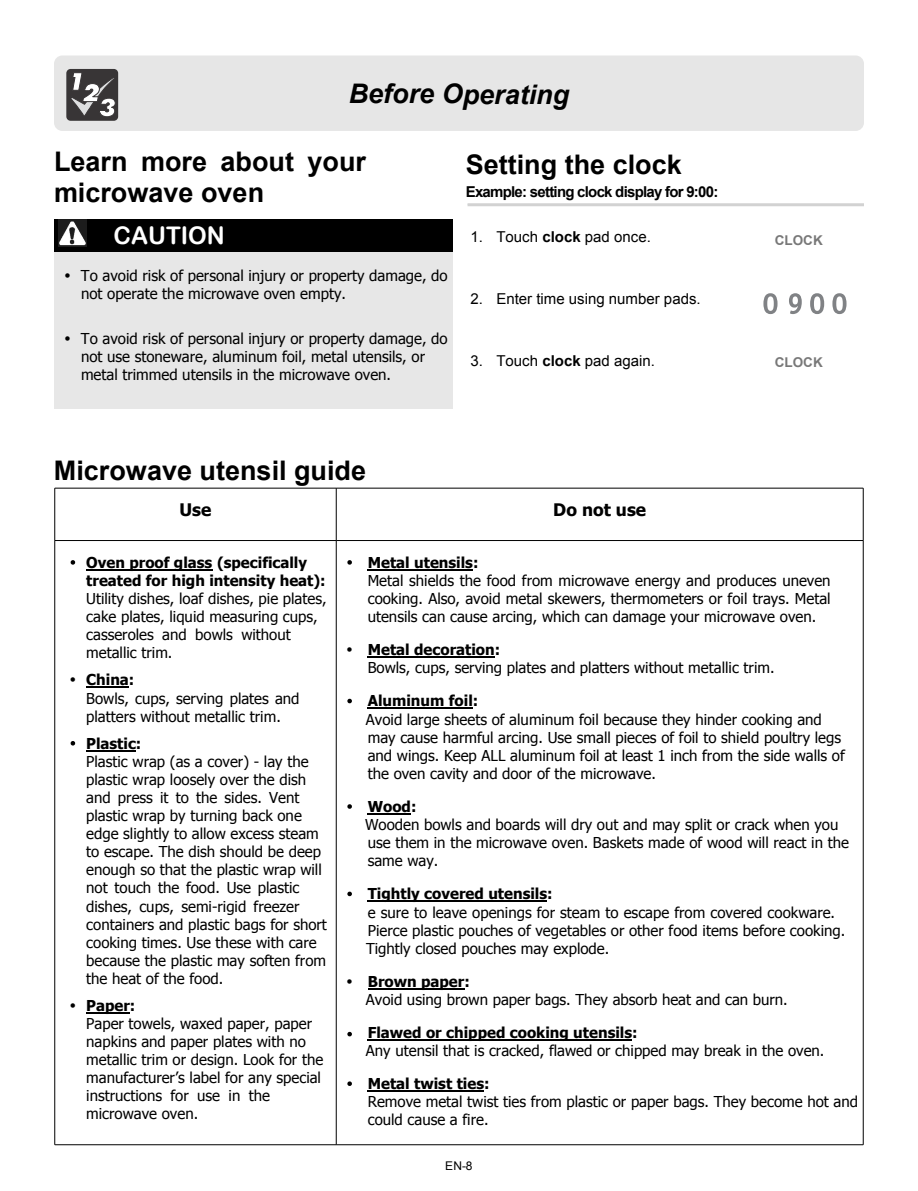
<style>
.page{position:relative;width:918px;height:1191px;background:#fff}
.page>*{position:absolute;margin:0;border:0;box-sizing:border-box;transform-origin:0 0}
.t1{font:700 27px/30.9px "Arial";color:#000}
.t2{font:italic 700 27px "Arial";color:#000}
.t3{font:24.3px "Arial Rounded MT Bold";color:#fff}
.t4{font:700 17.25px "Tahoma";color:#000}
.t5{font:15px/18.1px "Tahoma";color:#000}
.t6{font:700 15px/18.1px "Tahoma";color:#000}
.t7{font:15px "Arial";color:#000}
.t8{font:700 15px "Arial";letter-spacing:-.05em;color:#000}
.t9{font:700 13.5px "Arial";color:#787878}
.t10{font:12px "Arial";color:#000}
.s1{font-weight:700}
</style>
<div class="page">
<div style="left:54px;top:56px;width:810px;height:75px;background:#e6e6e6;border-radius:8px"></div>
<div style="left:54px;top:219px;width:398px;height:33px;background:#000"></div>
<img style="left:59px;top:220px;width:28px;height:27px">
<div style="left:54px;top:252px;width:398px;height:157px;background:#e7e7e7"></div>
<svg style="left:71px;top:560px;width:4px;height:5px"></svg>
<hr style="left:86px;top:569px;width:126px;height:1px;background:#000">
<hr style="left:86px;top:686px;width:43px;height:2px;background:#000">
<svg style="left:71px;top:741px;width:4px;height:5px"></svg>
<hr style="left:86px;top:750px;width:50px;height:1px;background:#000">
<hr style="left:86px;top:1012px;width:44px;height:1px;background:#000">
<svg style="left:347px;top:560px;width:5px;height:5px"></svg>
<hr style="left:368px;top:569px;width:105px;height:1px;background:#000">
<hr style="left:368px;top:656px;width:127px;height:2px;background:#000">
<svg style="left:347px;top:699px;width:5px;height:4px"></svg>
<hr style="left:368px;top:708px;width:105px;height:1px;background:#000">
<svg style="left:347px;top:804px;width:5px;height:5px"></svg>
<hr style="left:368px;top:813px;width:43px;height:1px;background:#000">
<svg style="left:347px;top:892px;width:5px;height:4px"></svg>
<hr style="left:368px;top:900px;width:179px;height:2px;background:#000">
<hr style="left:368px;top:988px;width:96px;height:1px;background:#000">
<hr style="left:368px;top:1039px;width:264px;height:2px;background:#000">
<svg style="left:347px;top:1081px;width:5px;height:5px"></svg>
<hr style="left:368px;top:1090px;width:116px;height:2px;background:#000">
<hr style="left:55px;top:488px;width:281px;height:1px;background:#000">
<hr style="left:336px;top:488px;width:527px;height:1px;background:#000">
<hr style="left:55px;top:540px;width:281px;height:1px;background:#000">
<hr style="left:336px;top:540px;width:527px;height:1px;background:#000">
<hr style="left:55px;top:1144px;width:281px;height:1px;background:#000">
<hr style="left:336px;top:1144px;width:527px;height:1px;background:#000">
<hr style="left:54px;top:488px;width:1px;height:53px;background:#000">
<hr style="left:54px;top:541px;width:1px;height:604px;background:#000">
<hr style="left:336px;top:488px;width:1px;height:53px;background:#000">
<hr style="left:336px;top:541px;width:1px;height:604px;background:#000">
<hr style="left:863px;top:488px;width:1px;height:53px;background:#000">
<hr style="left:863px;top:541px;width:1px;height:604px;background:#000">
<div style="left:66px;top:69px;width:52px;height:52px;background:#383536;border-radius:4px"></div>
<svg style="left:71px;top:72px;width:45px;height:45px"></svg>
<hr style="left:468px;top:203px;width:396px;height:3px;background:#d2d2d2">
<svg style="left:789px;top:293px;width:13px;height:21px"></svg>
<svg style="left:810px;top:293px;width:14px;height:21px"></svg>
<svg style="left:832px;top:293px;width:15px;height:21px"></svg>
<svg style="left:763px;top:293px;width:15px;height:21px"></svg>
<svg style="left:347px;top:1032px;width:5px;height:4px"></svg>
<h1 class="t2" style="left:349px;top:84px;width:222px">Before Operating</h1>
<h1 class="t1" style="left:54px;top:148px;width:314px">Learn more about your microwave oven</h1>
<h2 class="t3" style="left:114px;top:226px;width:113px">CAUTION</h2>
<p class="t5" style="left:81px;top:267px;width:368px;text-indent:-17px">✓ To avoid risk of personal injury or property damage, do not operate the microwave oven empty.</p>
<p class="t5" style="left:81px;top:331px;width:368px;text-indent:-17px">✓ To avoid risk of personal injury or property damage, do not use stoneware, aluminum foil, metal utensils, or metal trimmed utensils in the microwave oven.</p>
<h1 class="t1" style="left:466px;top:152px;width:218px">Setting the clock</h1>
<p class="t8" style="left:466px;top:186px;width:254px">Example: setting clock display for 9:00:</p>
<p class="t7" style="left:470px;top:226px;width:182px">1. Touch <span class="s1">clock</span> pad once.</p>
<p class="t7" style="left:470px;top:289px;width:232px">2. Enter time using number pads.</p>
<p class="t9" style="left:775px;top:235px;width:50px">CLOCK</p>
<p class="t7" style="left:470px;top:351px;width:186px">3. Touch <span class="s1">clock</span> pad again.</p>
<p class="t9" style="left:775px;top:358px;width:50px">CLOCK</p>
<h1 class="t1" style="left:54px;top:458px;width:314px">Microwave utensil guide</h1>
<p class="t4" style="left:180px;top:503px;width:33px">Use</p>
<p class="t4" style="left:553px;top:503px;width:94px">Do not use</p>
<p class="t6" style="left:86px;top:555px;width:241px">Oven proof glass (specifically treated for high intensity heat):</p>
<p class="t5" style="left:86px;top:591px;width:242px">Utility dishes, loaf dishes, pie plates, cake plates, liquid measuring cups, casseroles and bowls without metallic trim.</p>
<p class="t5" style="left:86px;top:672px;width:215px;text-indent:-17px">✓ <span class="s1">China:<br></span>Bowls, cups, serving plates and platters without metallic trim.</p>
<p class="t6" style="left:86px;top:735px;width:57px">Plastic:</p>
<p class="t5" style="left:86px;top:754px;width:242px">Plastic wrap (as a cover) - lay the plastic wrap loosely over the dish and press it to the sides. Vent plastic wrap by turning back one edge slightly to allow excess steam to escape. The dish should be deep enough so that the plastic wrap will not touch the food. Use plastic dishes, cups, semi-rigid freezer containers and plastic bags for short cooking times. Use these with care because the plastic may soften from the heat of the food.</p>
<p class="t5" style="left:86px;top:998px;width:239px;text-indent:-17px">✓ <span class="s1">Paper:<br></span>Paper towels, waxed paper, paper napkins and paper plates with no metallic trim or design. Look for the manufacturer’s label for any special instructions for use in the microwave oven.</p>
<p class="t6" style="left:368px;top:555px;width:112px">Metal utensils:</p>
<p class="t5" style="left:368px;top:573px;width:464px;text-align:justify">Metal shields the food from microwave energy and produces uneven cooking. Also, avoid metal skewers, thermometers or foil trays. Metal utensils can cause arcing, which can damage your microwave oven.</p>
<p class="t5" style="left:368px;top:642px;width:408px;text-indent:-22px">✓ <span class="s1">Metal decoration:<br></span>Bowls, cups, serving plates and platters without metallic trim.</p>
<p class="t6" style="left:368px;top:693px;width:112px">Aluminum foil:</p>
<p class="t5" style="left:366px;top:711px;width:480px">Avoid large sheets of aluminum foil because they hinder cooking and may cause harmful arcing. Use small pieces of foil to shield poultry legs and wings. Keep ALL aluminum foil at least 1 inch from the side walls of the oven cavity and door of the microwave.</p>
<p class="t6" style="left:368px;top:799px;width:50px">Wood:</p>
<p class="t5" style="left:365px;top:817px;width:485px">Wooden bowls and boards will dry out and may split or crack when you use them in the microwave oven. Baskets made of wood will react in the same way.</p>
<p class="t6" style="left:368px;top:886px;width:186px">Tightly covered utensils:</p>
<p class="t5" style="left:366px;top:904px;width:481px">e sure to leave openings for steam to escape from covered cookware.<br>Pierce plastic pouches of vegetables or other food items before cooking.<br>Tightly closed pouches may explode.</p>
<p class="t5" style="left:366px;top:974px;width:423px;text-indent:-20px">✓ <span class="s1">Brown paper:<br></span>Avoid using brown paper bags. They absorb heat and can burn.</p>
<p class="t6" style="left:368px;top:1025px;width:271px">Flawed or chipped cooking utensils:</p>
<p class="t5" style="left:366px;top:1043px;width:460px">Any utensil that is cracked, flawed or chipped may break in the oven.</p>
<p class="t6" style="left:368px;top:1076px;width:123px">Metal twist ties:</p>
<p class="t5" style="left:368px;top:1094px;width:492px">Remove metal twist ties from plastic or paper bags. They become hot and could cause a fire.</p>
<p class="t10" style="left:445px;top:1158px;width:29px">EN-8</p>
</div>
